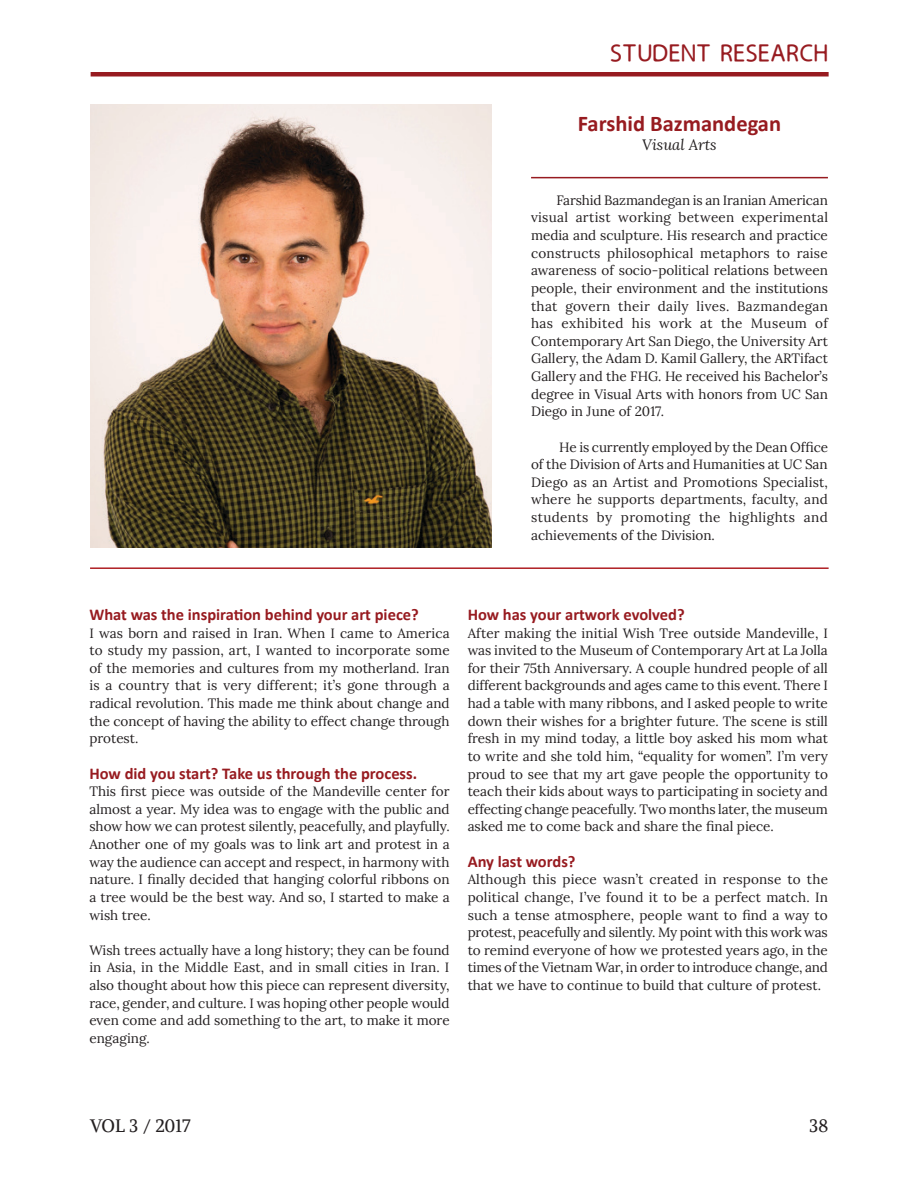
<style>
.page{position:relative;width:918px;height:1188px;background:#fff}
.page>*{position:absolute;margin:0;border:0;box-sizing:border-box;transform-origin:0 0}
.t1{font:700 22.5px "Calibri";color:#971b20}
.t2{font:18px "Liquide";color:#971b20}
.t3{font:18px "Alike";color:#231f20}
.Label{font:700 16.5px "Calibri";color:#971b20}
.t4{font:italic 15px "Lora";color:#231f20}
.Paragraphs{font:13.5px/17.7px "Lora";color:#231f20;text-align:justify}
</style>
<div class="page">
<img style="left:90px;top:104px;width:402px;height:444px">
<hr style="left:531px;top:177px;width:297px;height:1px;background:#971b20">
<hr style="left:90px;top:567px;width:739px;height:2px;background:#af1f24">
<hr style="left:91px;top:72px;width:738px;height:4px;background:#971b20">
<p class="t2" style="left:610px;top:44px;width:220px">STUDENT RESEARCH</p>
<p class="t1" style="left:578px;top:109px;width:205px">Farshid Bazmandegan</p>
<p class="t4" style="left:642px;top:135px;width:76px">Visual Arts</p>
<p class="Paragraphs" style="left:531px;top:190px;width:298px;text-indent:26px">Farshid Bazmandegan is an Iranian American visual artist working between experimental media and sculpture. His research and practice constructs philosophical metaphors to raise awareness of socio-political relations between people, their environment and the institutions that govern their daily lives. Bazmandegan has exhibited his work at the Museum of Contemporary Art San Diego, the University Art Gallery, the Adam D. Kamil Gallery, the ARTifact Gallery and the FHG. He received his Bachelor’s degree in Visual Arts with honors from UC San Diego in June of 2017.</p>
<p class="Paragraphs" style="left:531px;top:437px;width:298px;text-indent:28px">He is currently employed by the Dean Office of the Division of Arts and Humanities at UC San Diego as an Artist and Promotions Specialist, where he supports departments, faculty, and students by promoting the highlights and achievements of the Division.</p>
<p class="Label" style="left:89px;top:604px;width:331px">What was the inspiration behind your art piece?</p>
<p class="Paragraphs" style="left:89px;top:623px;width:362px">I was born and raised in Iran. When I came to America to study my passion, art, I wanted to incorporate some of the memories and cultures from my motherland. Iran is a country that is very different; it’s gone through a radical revolution. This made me think about change and the concept of having the ability to effect change through protest.</p>
<p class="Label" style="left:89px;top:762px;width:329px">How did you start? Take us through the process.</p>
<p class="Paragraphs" style="left:89px;top:782px;width:362px">This first piece was outside of the Mandeville center for almost a year. My idea was to engage with the public and show how we can protest silently, peacefully, and playfully.<br>Another one of my goals was to link art and protest in a way the audience can accept and respect, in harmony with nature. I finally decided that hanging colorful ribbons on a tree would be the best way. And so, I started to make a wish tree.</p>
<p class="Paragraphs" style="left:89px;top:940px;width:362px">Wish trees actually have a long history; they can be found in Asia, in the Middle East, and in small cities in Iran. I also thought about how this piece can represent diversity, race, gender, and culture. I was hoping other people would even come and add something to the art, to make it more engaging.</p>
<p class="Label" style="left:468px;top:604px;width:219px">How has your artwork evolved?</p>
<p class="Paragraphs" style="left:468px;top:623px;width:362px">After making the initial Wish Tree outside Mandeville, I was invited to the Museum of Contemporary Art at La Jolla for their 75th Anniversary. A couple hundred people of all different backgrounds and ages came to this event. There I had a table with many ribbons, and I asked people to write down their wishes for a brighter future. The scene is still fresh in my mind today, a little boy asked his mom what to write and she told him, “equality for women”. I’m very proud to see that my art gave people the opportunity to teach their kids about ways to participating in society and effecting change peacefully. Two months later, the museum asked me to come back and share the final piece.</p>
<p class="Label" style="left:468px;top:851px;width:109px">Any last words?</p>
<p class="Paragraphs" style="left:468px;top:870px;width:362px">Although this piece wasn’t created in response to the political change, I’ve found it to be a perfect match. In such a tense atmosphere, people want to find a way to protest, peacefully and silently. My point with this work was to remind everyone of how we protested years ago, in the times of the Vietnam War, in order to introduce change, and that we have to continue to build that culture of protest.</p>
<p class="t3" style="left:90px;top:1114px;width:102px">VOL 3 / 2017</p>
<p class="t3" style="left:809px;top:1114px;width:21px">38</p>
</div>
